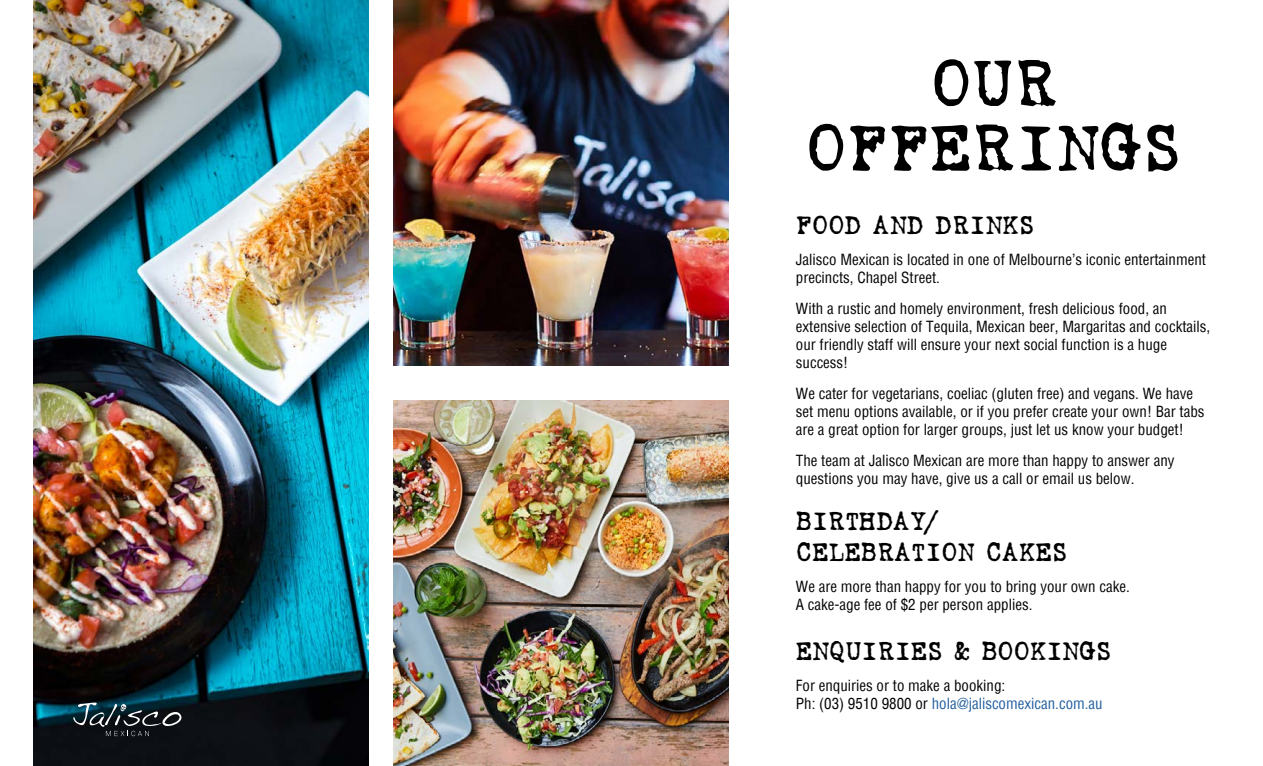
<style>
.page{position:relative;width:1263px;height:766px;background:#fff}
.page>*{position:absolute;margin:0;border:0;box-sizing:border-box;transform-origin:0 0}
.t1{font:64.95px/64.5px "Love Letter TW";color:#000;text-align:center}
.t2{font:25.5px/30.6px "Love Letter TW";color:#000}
.t3{font:condensed 15px/18px "Helvetica";color:#000}
.s1{color:#215e9e}
</style>
<div class="page">
<img style="left:33px;top:0;width:335px;height:765px">
<img style="left:394px;top:0;width:335px;height:366px">
<img style="left:394px;top:400px;width:335px;height:365px">
<svg style="left:73px;top:702px;width:109px;height:34px;background:#29373e"></svg>
<p class="t1" style="left:805px;top:54px;width:379px">OUR<br>OFFERINGS</p>
<p class="t2" style="left:796px;top:211px;width:241px">FOOD AND DRINKS</p>
<p class="t3" style="left:796px;top:250px;width:412px">Jalisco Mexican is located in one of Melbourne’s iconic entertainment precincts, Chapel Street.</p>
<p class="t3" style="left:796px;top:299px;width:416px">With a rustic and homely environment, fresh delicious food, an extensive selection of Tequila, Mexican beer, Margaritas and cocktails, our friendly staff will ensure your next social function is a huge success!</p>
<p class="t3" style="left:796px;top:384px;width:410px">We cater for vegetarians, coeliac (gluten free) and vegans. We have set menu options available, or if you prefer create your own! Bar tabs are a great option for larger groups, just let us know your budget!</p>
<p class="t3" style="left:796px;top:451px;width:380px">The team at Jalisco Mexican are more than happy to answer any questions you may have, give us a call or email us below.</p>
<p class="t2" style="left:796px;top:507px;width:274px">BIRTHDAY/<br>CELEBRATION CAKES</p>
<p class="t3" style="left:796px;top:577px;width:336px">We are more than happy for you to bring your own cake.<br>A cake-age fee of $2 per person applies.</p>
<p class="t2" style="left:796px;top:637px;width:318px">ENQUIRIES &amp; BOOKINGS</p>
<p class="t3" style="left:796px;top:676px;width:308px">For enquiries or to make a booking:<br>Ph: (03) 9510 9800 or <span class="s1">hola@jaliscomexican.com.au</span></p>
</div>
